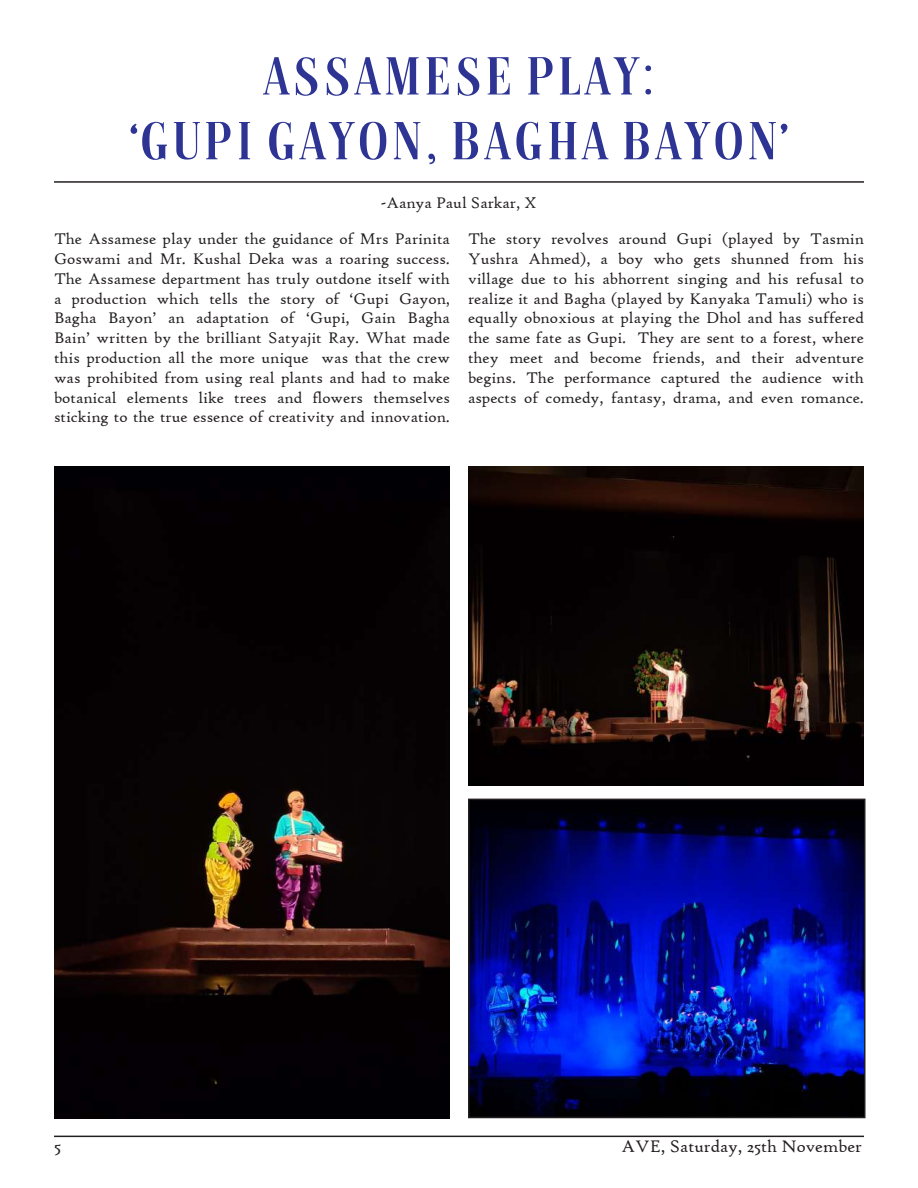
<style>
.page{position:relative;width:918px;height:1188px;background:#fff}
.page>*{position:absolute;margin:0;border:0;box-sizing:border-box;transform-origin:0 0}
.t1{font:700 54px/64.8px "Magazine";color:#2d3493;text-align:center}
.t2{font:18px "High Tower Text";color:#231f20}
.t3{font:16.5px/19.8px "High Tower Text";color:#231f20;text-align:justify}
.s1{font-family:"Clements Morgle Serif";font-weight:400}
</style>
<div class="page">
<hr style="left:54px;top:1136px;width:810px;height:1px;background:#231f20">
<img style="left:54px;top:467px;width:396px;height:651px">
<img style="left:468px;top:466px;width:396px;height:320px">
<img style="left:471px;top:802px;width:392px;height:313px">
<div style="left:468px;top:799px;width:398px;height:319px;border:2px solid #231f20"></div>
<hr style="left:54px;top:181px;width:810px;height:2px;background:#231f20">
<h1 class="t1" style="left:129px;top:49px;width:661px">ASSAMESE PLAY:<br><span class="s1">‘</span>GUPI GAYON, BAGHA BAYON<span class="s1">’</span></h1>
<p class="t3" style="left:54px;top:185px;width:485px;line-height:36.2px;text-indent:327px">-Aanya Paul Sarkar, X<br>The Assamese play under the guidance of Mrs Parinita</p>
<p class="t3" style="left:54px;top:249px;width:398px">Goswami and Mr. Kushal Deka was a roaring success.<br>The Assamese department has truly outdone itself with a production which tells the story of ‘Gupi Gayon, Bagha Bayon’ an adaptation of ‘Gupi, Gain Bagha Bain’ written by the brilliant Satyajit Ray. What made this production all the more unique was that the crew was prohibited from using real plants and had to make botanical elements like trees and flowers themselves sticking to the true essence of creativity and innovation.</p>
<p class="t3" style="left:468px;top:229px;width:398px">The story revolves around Gupi (played by Tasmin Yushra Ahmed), a boy who gets shunned from his village due to his abhorrent singing and his refusal to realize it and Bagha (played by Kanyaka Tamuli) who is equally obnoxious at playing the Dhol and has suffered the same fate as Gupi. They are sent to a forest, where they meet and become friends, and their adventure begins. The performance captured the audience with aspects of comedy, fantasy, drama, and even romance.</p>
<p class="t2" style="left:54px;top:1136px;width:8px">5</p>
<p class="t2" style="left:621px;top:1136px;width:242px">AVE, Saturday, 25th November</p>
</div>
